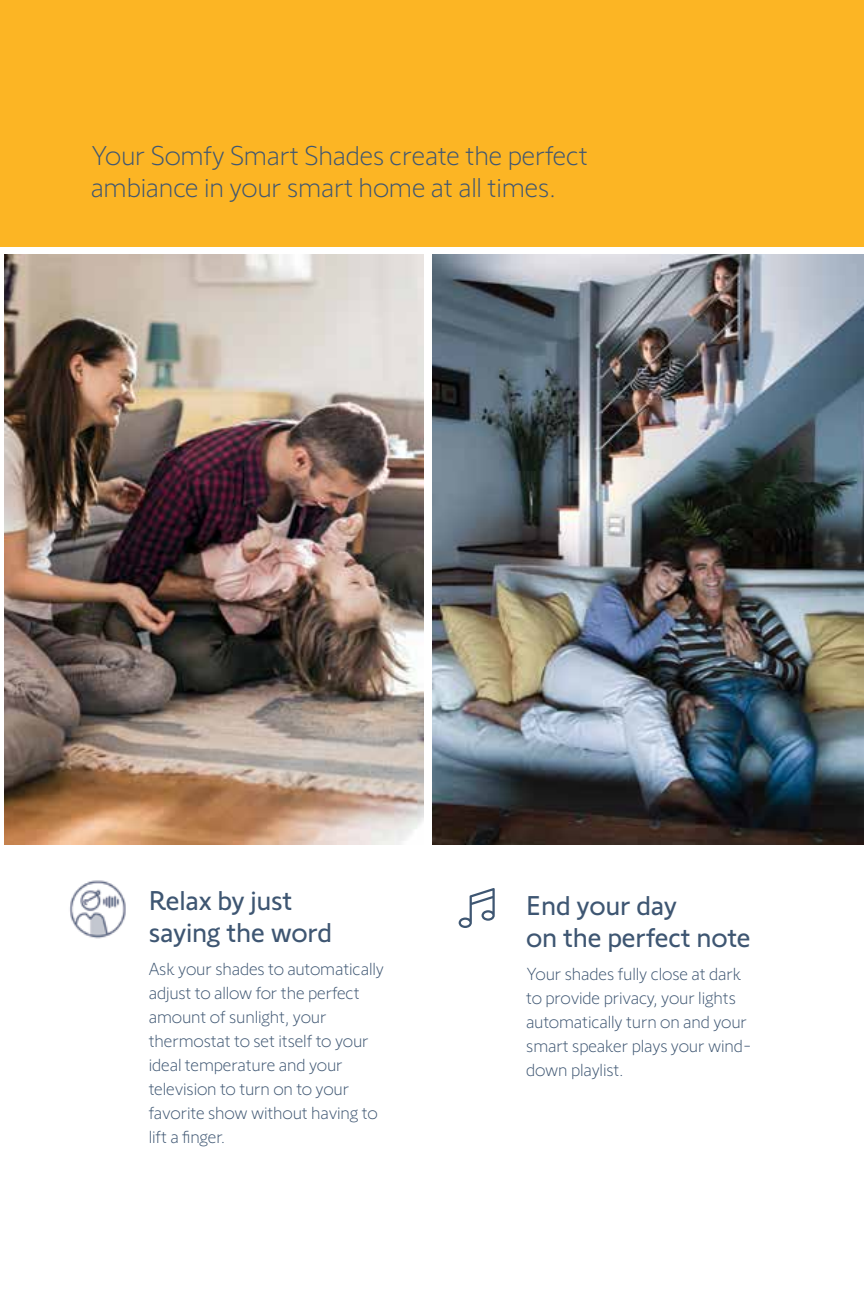
<style>
.page{position:relative;width:864px;height:1296px;background:#fff}
.page>*{position:absolute;margin:0;border:0;box-sizing:border-box;transform-origin:0 0}
.t1{font:300 28px/32px "Somfy Sans";letter-spacing:-.01em;color:#3e5672}
.t2{font:28px/32px "Somfy Sans";letter-spacing:-.01em;color:#3e5672}
.t3{font:300 18px/24px "Somfy Sans";letter-spacing:-.01em;color:#3e5672}
</style>
<div class="page">
<img style="left:4px;top:254px;width:419px;height:591px">
<img style="left:70px;top:880px;width:56px;height:59px">
<div style="left:0;top:0;width:864px;height:246px;background:#fcb524"></div>
<img style="left:432px;top:254px;width:432px;height:591px">
<svg style="left:459px;top:888px;width:36px;height:40px"></svg>
<h1 class="t1" style="left:91px;top:137px;width:499px">Your Somfy Smart Shades create the perfect ambiance in your smart home at all times.</h1>
<h1 class="t2" style="left:149px;top:882px;width:185px">Relax by just saying the word</h1>
<p class="t3" style="left:149px;top:956px;width:237px">Ask your shades to automatically adjust to allow for the perfect amount of sunlight, your thermostat to set itself to your ideal temperature and your television to turn on to your favorite show without having to lift a finger.</p>
<h1 class="t2" style="left:526px;top:887px;width:226px">End your day<br>on the perfect note</h1>
<p class="t3" style="left:526px;top:960px;width:227px">Your shades fully close at dark to provide privacy, your lights automatically turn on and your smart speaker plays your wind&shy;down playlist.</p>
</div>
